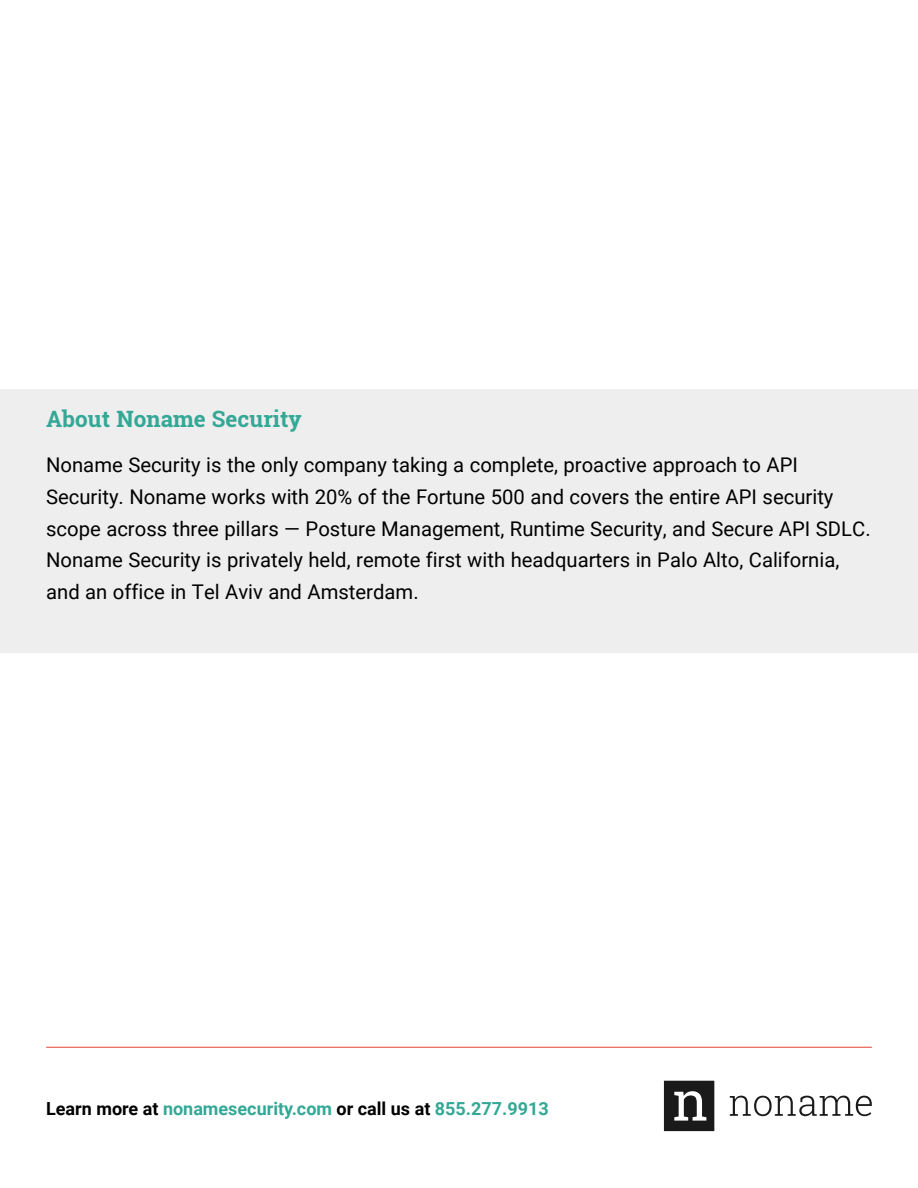
<style>
.page{position:relative;width:918px;height:1188px;background:#fff}
.page>*{position:absolute;margin:0;border:0;box-sizing:border-box;transform-origin:0 0}
.t1{font:700 22.5px "Roboto Slab";color:#33a896}
.t2{font:20.25px/31.5px "Roboto";color:#000}
.t3{font:700 18px "Roboto";color:#33a896}
.s1{color:#000}
</style>
<div class="page">
<div style="left:0;top:389px;width:918px;height:263px;background:#eee"></div>
<svg style="left:664px;top:1081px;width:50px;height:50px;background:#404040"></svg>
<svg style="left:730px;top:1095px;width:142px;height:21px"></svg>
<hr style="left:46px;top:1047px;width:826px;height:1px;background:#ea4532">
<p class="t1" style="left:46px;top:404px;width:257px">About Noname Security</p>
<p class="t2" style="left:46px;top:449px;width:826px">Noname Security is the only company taking a complete, proactive approach to API Security. Noname works with 20% of the Fortune 500 and covers the entire API security scope across three pillars — Posture Management, Runtime Security, and Secure API SDLC.<br>Noname Security is privately held, remote first with headquarters in Palo Alto, California, and an office in Tel Aviv and Amsterdam.</p>
<p class="t3" style="left:46px;top:1096px;width:504px"><span class="s1">Learn more at</span> nonamesecurity.com <span class="s1">or call us at</span> 855.277.9913</p>
</div>
